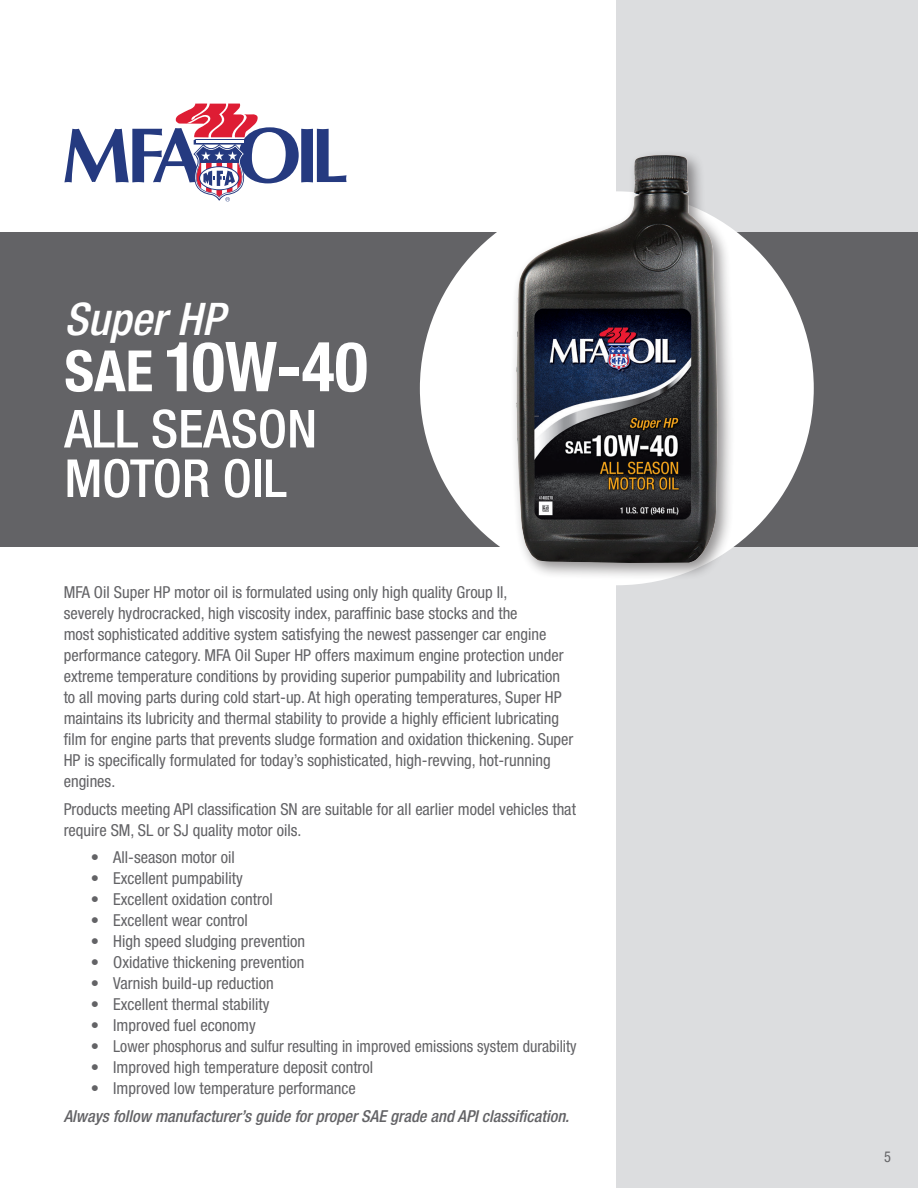
<style>
.page{position:relative;width:918px;height:1188px;background:#fff}
.page>*{position:absolute;margin:0;border:0;box-sizing:border-box;transform-origin:0 0}
.t1{font:700 condensed 69px "Helvetica Neue";color:#fff}
.t2{font:500 condensed 52.5px/49.5px "Helvetica Neue";color:#fff}
.t3{font:italic 500 condensed 45px "Helvetica Neue";color:#fff}
.t4{font:condensed 16.5px/21px "Helvetica Neue";color:#636366}
.t5{font:italic 500 condensed 16.5px "Helvetica Neue";color:#636366}
.t6{font:condensed 15px "Helvetica Neue";color:#636366;scale:.95 1}
.s1{font-size:57px}
</style>
<div class="page">
<div style="left:616px;top:0;width:302px;height:1188px;background:#dcdddf"></div>
<div style="left:0;top:232px;width:918px;height:315px;background:#636366"></div>
<div style="left:420px;top:191px;width:394px;height:394px;background:#fff;border-radius:50%"></div>
<svg style="left:64px;top:104px;width:283px;height:98px"></svg>
<div style="left:510px;top:149px;width:225px;height:432px;background:#231f20;opacity:.5"></div>
<img style="left:516px;top:155px;width:202px;height:408px">
<h3 class="t3" style="left:64px;top:292px;width:161px">Super HP</h3>
<h1 class="t1" style="left:64px;top:325px;width:305px"><span class="s1">SAE</span> 10W-40</h1>
<h2 class="t2" style="left:64px;top:403px;width:254px">ALL SEASON<br>MOTOR OIL</h2>
<p class="t4" style="left:64px;top:581px;width:511px">MFA Oil Super HP motor oil is formulated using only high quality Group II,<br>severely hydrocracked, high viscosity index, paraffinic base stocks and the<br>most sophisticated additive system satisfying the newest passenger car engine performance category. MFA Oil Super HP offers maximum engine protection under extreme temperature conditions by providing superior pumpability and lubrication to all moving parts during cold start-up. At high operating temperatures, Super HP maintains its lubricity and thermal stability to provide a highly efficient lubricating film for engine parts that prevents sludge formation and oxidation thickening. Super HP is specifically formulated for today’s sophisticated, high-revving, hot-running engines.</p>
<p class="t4" style="left:64px;top:798px;width:514px">Products meeting API classification SN are suitable for all earlier model vehicles that require SM, SL or SJ quality motor oils.</p>
<p class="t4" style="left:91px;top:847px;width:146px">• All-season motor oil</p>
<p class="t4" style="left:91px;top:868px;width:153px">• Excellent pumpability</p>
<p class="t4" style="left:91px;top:889px;width:184px">• Excellent oxidation control</p>
<p class="t4" style="left:91px;top:910px;width:159px">• Excellent wear control</p>
<p class="t4" style="left:91px;top:931px;width:216px">• High speed sludging prevention</p>
<p class="t4" style="left:91px;top:952px;width:215px">• Oxidative thickening prevention</p>
<p class="t4" style="left:91px;top:973px;width:185px">• Varnish build-up reduction</p>
<p class="t4" style="left:91px;top:994px;width:180px">• Excellent thermal stability</p>
<p class="t4" style="left:91px;top:1015px;width:167px">• Improved fuel economy</p>
<p class="t4" style="left:91px;top:1036px;width:487px">• Lower phosphorus and sulfur resulting in improved emissions system durability</p>
<p class="t4" style="left:91px;top:1057px;width:284px">• Improved high temperature deposit control</p>
<p class="t4" style="left:91px;top:1078px;width:267px">• Improved low temperature performance</p>
<p class="t5" style="left:64px;top:1106px;width:507px">Always follow manufacturer’s guide for proper SAE grade and API classification.</p>
<p class="t6" style="left:884px;top:1148px;width:9px">5</p>
</div>
